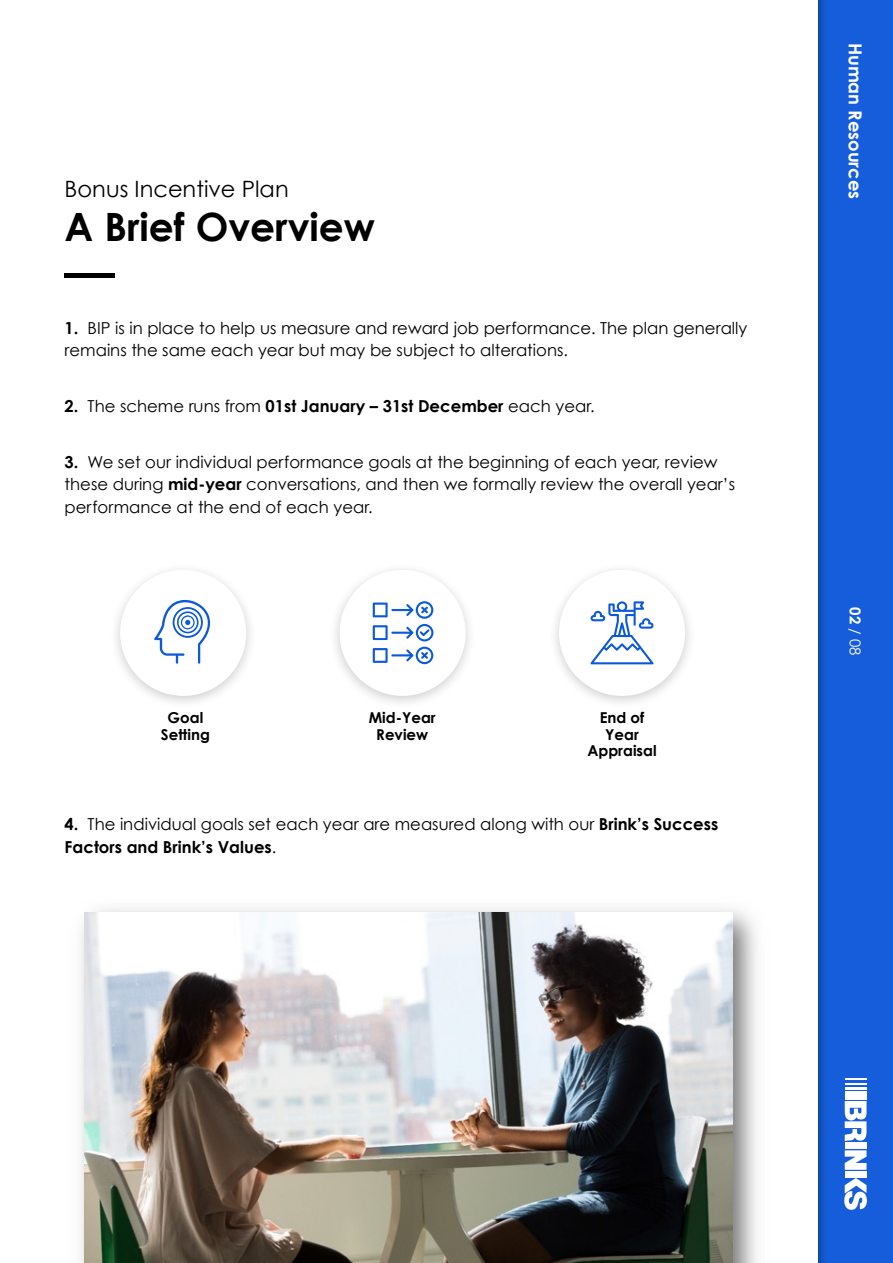
<style>
.page{position:relative;width:893px;height:1263px;background:#fff}
.page>*{position:absolute;margin:0;border:0;box-sizing:border-box;transform-origin:0 0}
.t1{font:700 39px "Century Gothic";color:#000}
.t2{font:22.5px "Century Gothic";color:#000}
.t3{font:700 18px "Century Gothic";color:#fff}
.t4{font:16.5px/22.5px "Century Gothic";color:#000}
.t5{font:700 16.5px "Century Gothic";color:#000}
.t6{font:700 15px/16.5px "Century Gothic";color:#000;text-align:center}
.t7{font:15px "Century Gothic";color:#fff}
.s1{font-weight:700}
.s2{font-weight:400}
</style>
<div class="page">
<div style="left:109px;top:562px;width:149px;height:148px;background:#000;opacity:.2"></div>
<div style="left:120px;top:570px;width:126px;height:126px;background:#fff;border-radius:50%"></div>
<div style="left:329px;top:562px;width:148px;height:148px;background:#000;opacity:.2"></div>
<div style="left:340px;top:570px;width:126px;height:126px;background:#fff;border-radius:50%"></div>
<div style="left:548px;top:562px;width:148px;height:148px;background:#000;opacity:.2"></div>
<div style="left:559px;top:570px;width:126px;height:126px;background:#fff;border-radius:50%"></div>
<img style="left:818px;top:0;width:75px;height:1263px">
<hr style="left:845px;top:1078px;width:21px;height:2px;background:#fff">
<hr style="left:845px;top:1083px;width:21px;height:2px;background:#fff">
<hr style="left:845px;top:1087px;width:21px;height:2px;background:#fff">
<hr style="left:845px;top:1091px;width:21px;height:3px;background:#fff">
<div style="left:845px;top:1095px;width:21px;height:5px;background:#fff"></div>
<svg style="left:845px;top:1101px;width:21px;height:40px"></svg>
<div style="left:845px;top:1142px;width:21px;height:6px;background:#fff"></div>
<svg style="left:845px;top:1150px;width:21px;height:20px"></svg>
<div style="left:845px;top:1171px;width:21px;height:7px;background:#fff"></div>
<svg style="left:844px;top:1178px;width:23px;height:33px"></svg>
<hr style="left:65px;top:274px;width:50px;height:4px;background:#000">
<img style="left:81px;top:908px;width:676px;height:355px">
<img style="left:85px;top:912px;width:648px;height:351px">
<svg style="left:154px;top:600px;width:56px;height:64px"></svg>
<svg style="left:373px;top:647px;width:60px;height:17px"></svg>
<svg style="left:373px;top:601px;width:60px;height:40px"></svg>
<svg style="left:590px;top:601px;width:64px;height:63px"></svg>
<h2 class="t2" style="left:65px;top:175px;width:226px">Bonus Incentive Plan</h2>
<h1 class="t1" style="left:65px;top:202px;width:312px">A Brief Overview</h1>
<p class="t4" style="left:65px;top:316px;width:684px"><span class="s1">1.</span> BIP is in place to help us measure and reward job performance. The plan generally remains the same each year but may be subject to alterations.</p>
<p class="t5" style="left:65px;top:396px;width:531px">2. <span class="s2">The scheme runs from</span> 01st January – 31st December <span class="s2">each year.</span></p>
<p class="t4" style="left:65px;top:450px;width:672px"><span class="s1">3.</span> We set our individual performance goals at the beginning of each year, review these during <span class="s1">mid-year</span> conversations, and then we formally review the overall year’s performance at the end of each year.</p>
<p class="t6" style="left:161px;top:709px;width:50px">Goal<br>Setting</p>
<p class="t6" style="left:369px;top:709px;width:68px">Mid-Year<br>Review</p>
<p class="t6" style="left:587px;top:709px;width:71px">End of<br>Year<br>Appraisal</p>
<p class="t4" style="left:65px;top:812px;width:655px"><span class="s1">4.</span> The individual goals set each year are measured along with our <span class="s1">Brink’s Success<br>Factors and Brink’s Values</span>.</p>
<p class="t3" style="left:867px;top:43px;width:158px;rotate:90deg">Human Resources</p>
<p class="t7" style="left:864px;top:607px;width:50px;rotate:90deg"><span class="s1">02</span> / 08</p>
</div>
